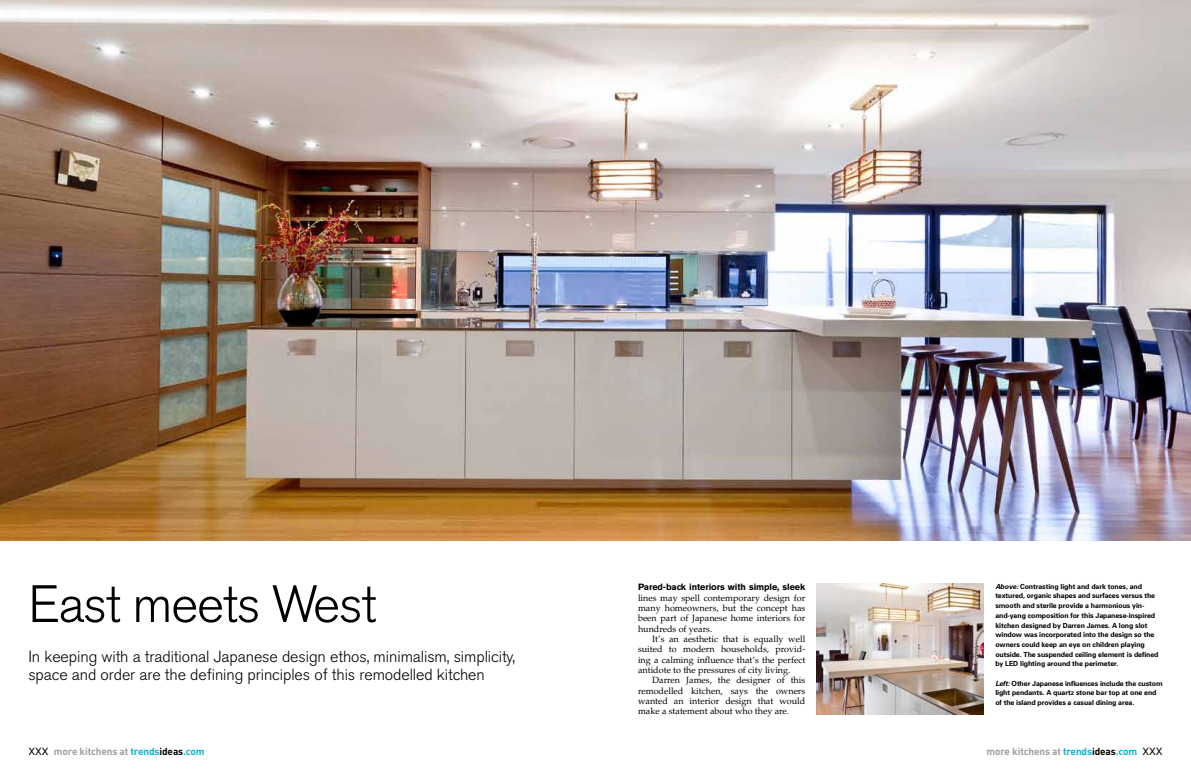
<style>
.page{position:relative;width:1191px;height:783px;background:#fff}
.page>*{position:absolute;margin:0;border:0;box-sizing:border-box;transform-origin:0 0}
.t1{font:300 52px "Akzidenz Grotesk BE";letter-spacing:-.025em;color:#000}
.t2{font:300 16px/18px "Akzidenz Grotesk BE";letter-spacing:-.005em;color:#000}
.t3{font:700 10px "DIN";letter-spacing:-.01em;color:#9c9e9f}
.t4{font:9px/10.3px "Palatino";color:#000;text-align:justify}
.t5{font:700 9px "Akzidenz Grotesk BE";letter-spacing:-.01em;color:#000}
.t6{font:700 7px/9.7px "Univers";letter-spacing:-.01em;color:#000}
.s1{font-style:italic}
.s2{font-family:"Helvetica";font-weight:400;color:#000}
.s3{color:#05b5ce}
.s4{color:#000}
</style>
<div class="page">
<img style="left:816px;top:583px;width:168px;height:131px">
<img style="left:0;top:0;width:1191px;height:540px">
<h1 class="t1" style="left:28px;top:574px;width:350px">East meets West</h1>
<h2 class="t2" style="left:28px;top:647px;width:488px">In keeping with a traditional Japanese design ethos, minimalism, simplicity, space and order are the defining principles of this remodelled kitchen</h2>
<p class="t5" style="left:638px;top:581px;width:169px">Pared-back interiors with simple, sleek</p>
<p class="t4" style="left:638px;top:592px;width:169px">lines may spell contemporary design for many homeowners, but the concept has been part of Japanese home interiors for hundreds of years.</p>
<p class="t4" style="left:638px;top:633px;width:169px;text-indent:14px">It’s an aesthetic that is equally well suited to modern households, provid&shy;ing a calming influence that’s the perfect antidote to the pressures of city living.</p>
<p class="t4" style="left:638px;top:675px;width:169px;text-indent:14px">Darren James, the designer of this remodelled kitchen, says the owners wanted an interior design that would make a statement about who they are.</p>
<p class="t6" style="left:995px;top:581px;width:165px"><span class="s1">Above:</span> Contrasting light and dark tones, and textured, organic shapes and surfaces versus the smooth and sterile provide a harmonious yin&shy;and-yang composition for this Japanese-inspired kitchen designed by Darren James. A long slot window was incorporated into the design so the owners could keep an eye on children playing outside. The suspended ceiling element is defined by LED lighting around the perimeter.</p>
<p class="t6" style="left:995px;top:678px;width:169px"><span class="s1">Left:</span> Other Japanese influences include the custom light pendants. A quartz stone bar top at one end of the island provides a casual dining area.</p>
<h3 class="t3" style="left:28px;top:744px;width:178px"><span class="s2">XXX</span> more kitchens at <span class="s3">trends</span><span class="s4">ideas</span><span class="s3">.com</span></h3>
<h3 class="t3" style="left:986px;top:744px;width:178px">more kitchens at <span class="s3">trends</span><span class="s4">ideas</span><span class="s3">.com</span> <span class="s2">XXX</span></h3>
</div>
